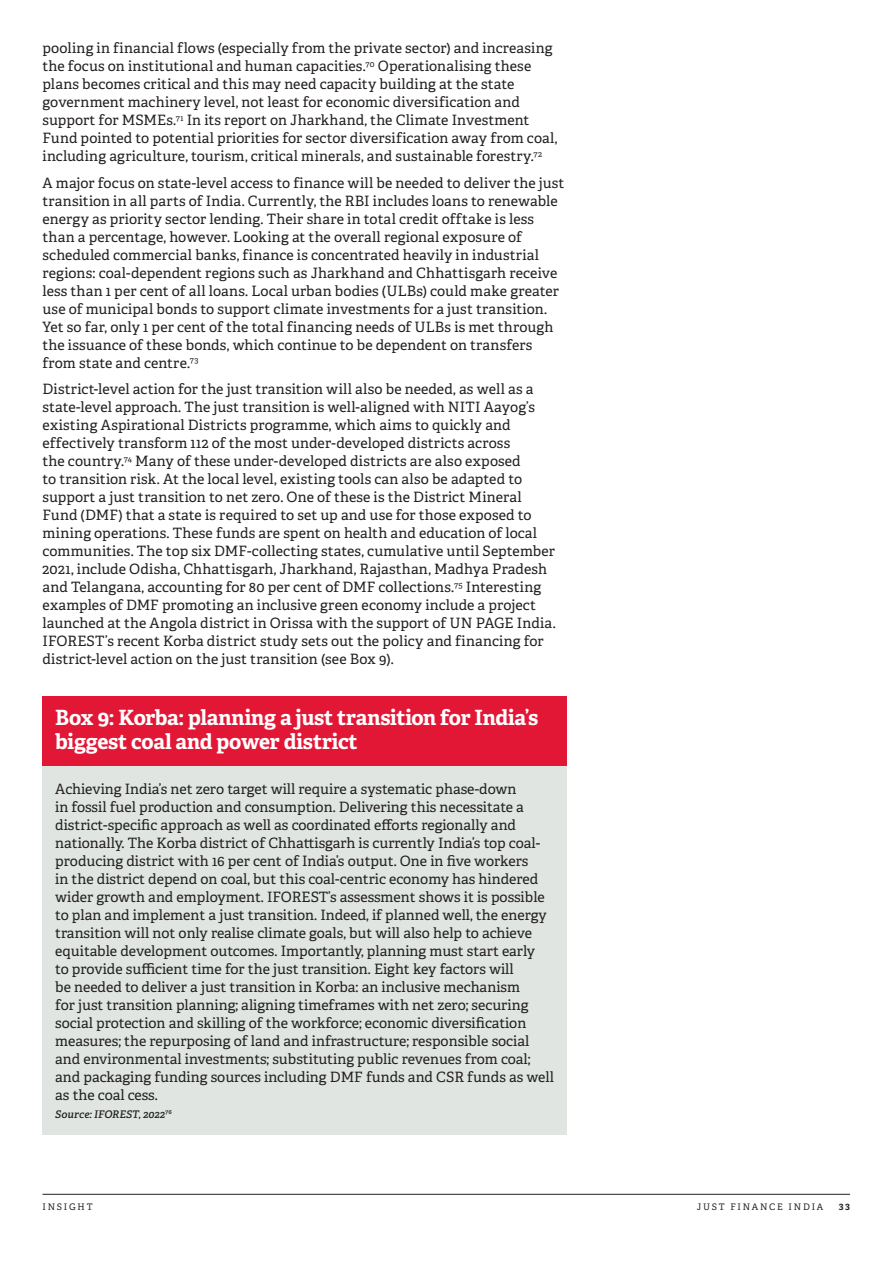
<style>
.page{position:relative;width:893px;height:1263px;background:#fff}
.page>*{position:absolute;margin:0;border:0;box-sizing:border-box;transform-origin:0 0}
.t1{font:700 21px/24px "Adelle";letter-spacing:-.01em;color:#fff}
.t2{font:14.25px/18px "Adelle";color:#231f20}
.t3{font:italic 600 10.5px "Adelle";letter-spacing:.01em;color:#231f20}
.t4{font:9px "Adelle";letter-spacing:.2em;color:#231f20}
.t5{font:700 9px "Adelle";color:#231f20}
</style>
<div class="page">
<hr style="left:43px;top:1194px;width:807px;height:1px;background:#231f20">
<div style="left:43px;top:696px;width:524px;height:70px;background:#e21736"></div>
<div style="left:43px;top:766px;width:524px;height:368px;background:#e0e5e1"></div>
<p class="t2" style="left:43px;top:39px;width:516px">pooling in financial flows (especially from the private sector) and increasing the focus on institutional and human capacities.<sup>70</sup> Operationalising these plans becomes critical and this may need capacity building at the state government machinery level, not least for economic diversification and support for MSMEs.<sup>71</sup> In its report on Jharkhand, the Climate Investment Fund pointed to potential priorities for sector diversification away from coal, including agriculture, tourism, critical minerals, and sustainable forestry.<sup>72</sup></p>
<p class="t2" style="left:43px;top:174px;width:523px">A major focus on state-level access to finance will be needed to deliver the just transition in all parts of India. Currently, the RBI includes loans to renewable energy as priority sector lending. Their share in total credit offtake is less than a percentage, however. Looking at the overall regional exposure of scheduled commercial banks, finance is concentrated heavily in industrial regions: coal-dependent regions such as Jharkhand and Chhattisgarh receive less than 1 per cent of all loans. Local urban bodies (ULBs) could make greater use of municipal bonds to support climate investments for a just transition.<br>Yet so far, only 1 per cent of the total financing needs of ULBs is met through the issuance of these bonds, which continue to be dependent on transfers from state and centre.<sup>73</sup></p>
<p class="t2" style="left:43px;top:380px;width:515px">District-level action for the just transition will also be needed, as well as a state-level approach. The just transition is well-aligned with NITI Aayog’s existing Aspirational Districts programme, which aims to quickly and effectively transform 112 of the most under-developed districts across<br>the country.<sup>74</sup> Many of these under-developed districts are also exposed<br>to transition risk. At the local level, existing tools can also be adapted to support a just transition to net zero. One of these is the District Mineral Fund (DMF) that a state is required to set up and use for those exposed to mining operations. These funds are spent on health and education of local communities. The top six DMF-collecting states, cumulative until September 2021, include Odisha, Chhattisgarh, Jharkhand, Rajasthan, Madhya Pradesh and Telangana, accounting for 80 per cent of DMF collections.<sup>75</sup> Interesting examples of DMF promoting an inclusive green economy include a project launched at the Angola district in Orissa with the support of UN PAGE India.<br>IFOREST’s recent Korba district study sets out the policy and financing for district-level action on the just transition (see Box 9).</p>
<h1 class="t1" style="left:55px;top:705px;width:485px">Box 9: Korba: planning a just transition for India’s biggest coal and power district</h1>
<p class="t2" style="left:55px;top:780px;width:500px">Achieving India’s net zero target will require a systematic phase-down<br>in fossil fuel production and consumption. Delivering this necessitate a district-specific approach as well as coordinated efforts regionally and nationally. The Korba district of Chhattisgarh is currently India’s top coal&shy;producing district with 16 per cent of India’s output. One in five workers<br>in the district depend on coal, but this coal-centric economy has hindered wider growth and employment. IFOREST’s assessment shows it is possible to plan and implement a just transition. Indeed, if planned well, the energy transition will not only realise climate goals, but will also help to achieve equitable development outcomes. Importantly, planning must start early<br>to provide sufficient time for the just transition. Eight key factors will<br>be needed to deliver a just transition in Korba: an inclusive mechanism<br>for just transition planning; aligning timeframes with net zero; securing social protection and skilling of the workforce; economic diversification measures; the repurposing of land and infrastructure; responsible social and environmental investments; substituting public revenues from coal; and packaging funding sources including DMF funds and CSR funds as well as the coal cess.</p>
<p class="t3" style="left:55px;top:1107px;width:118px">Source: IFOREST, 2022<sup>76</sup></p>
<p class="t4" style="left:43px;top:1201px;width:52px">INSIGHT</p>
<p class="t4" style="left:697px;top:1201px;width:128px">JUST FINANCE INDIA</p>
<p class="t5" style="left:839px;top:1201px;width:13px">33</p>
</div>
